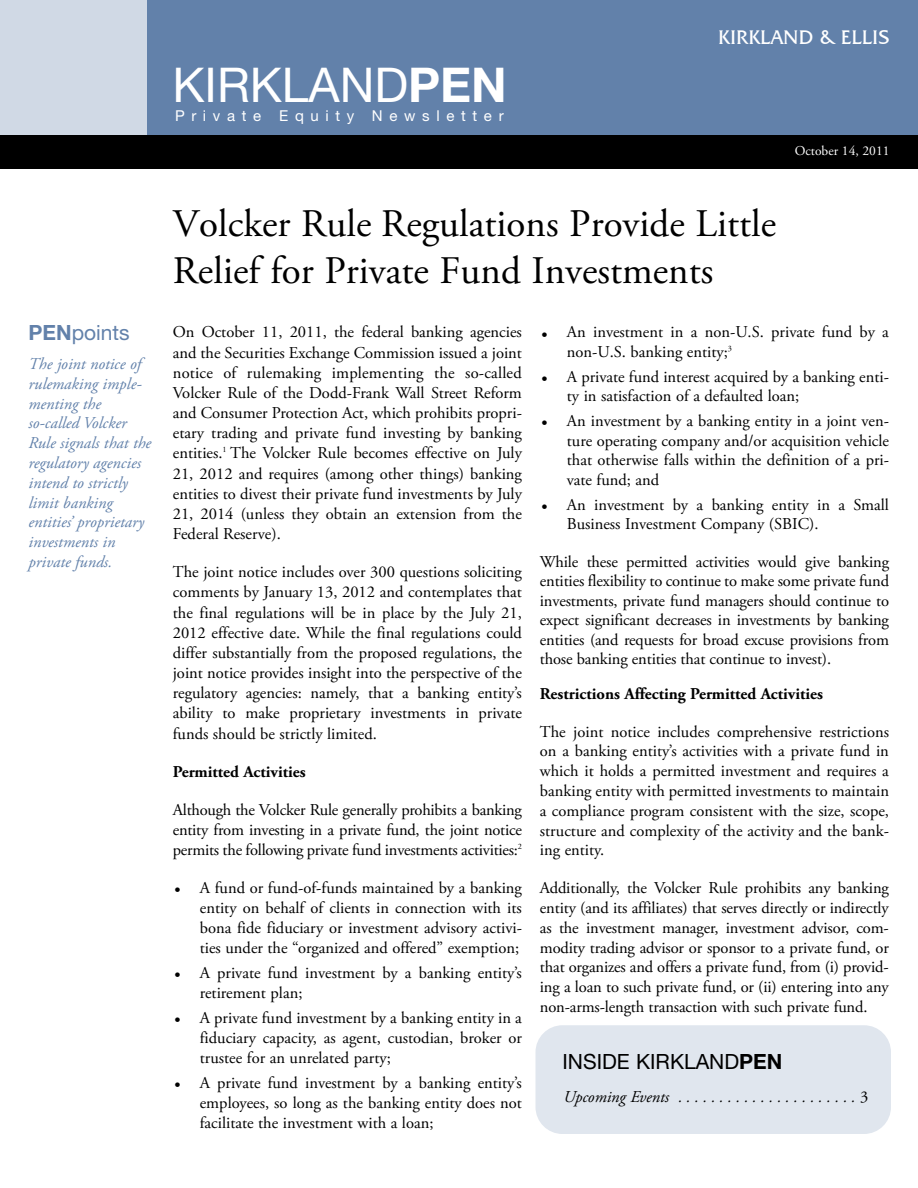
<style>
.page{position:relative;width:918px;height:1188px;background:#fff}
.page>*{position:absolute;margin:0;border:0;box-sizing:border-box;transform-origin:0 0}
.t1{font:48px "Helvetica Neue LT Std";color:#fff}
.t2{font:39px/46.8px "Adobe Garamond Pro";color:#000}
.t3{font:21px "Helvetica Neue LT Std";color:#000}
.t4{font:21px "Helvetica Neue LT Std";color:#6281aa}
.t5{font:20.25px "Friz Quadrata IT Cby BT";color:#fff}
.t6{font:16.5px/20.1px "Adobe Garamond Pro";color:#000;text-align:justify}
.t7{font:italic 16.5px/19.8px "Adobe Garamond Pro";color:#6281aa}
.t8{font:700 16.5px "Adobe Garamond Pro";color:#000}
.t9{font:italic 16.5px "Adobe Garamond Pro";color:#000}
.t10{font:15px "Helvetica Neue LT Std";letter-spacing:.445em;color:#fff}
.t11{font:13.5px "Adobe Garamond Pro";color:#fff}
.s1{font-weight:700}
.s2{font-style:normal}
</style>
<div class="page">
<div style="left:119px;top:0;width:799px;height:135px;background:#6281aa"></div>
<div style="left:0;top:0;width:146px;height:135px;background:#d0d9e5"></div>
<div style="left:0;top:135px;width:918px;height:34px;background:#000"></div>
<div style="left:536px;top:1025px;width:355px;height:109px;background:#e0e6ee;border-radius:27px"></div>
<h1 class="t1" style="left:173px;top:67px;width:336px">KIRKLAND<span class="s1">PEN</span></h1>
<p class="t10" style="left:175px;top:110px;width:330px">Private Equity Newsletter</p>
<p class="t5" style="left:718px;top:25px;width:173px">KIRKLAND &amp; ELLIS</p>
<p class="t11" style="left:795px;top:145px;width:96px">October 14, 2011</p>
<p class="t4" style="left:28px;top:325px;width:103px"><span class="s1">PEN</span>points</p>
<p class="t7" style="left:28px;top:355px;width:124px">The joint notice of rulemaking imple&shy;menting the so-called Volcker<br>Rule signals that the regulatory agencies intend to strictly limit banking entities’ proprietary investments in private funds.</p>
<h2 class="t2" style="left:173px;top:204px;width:605px">Volcker Rule Regulations Provide Little<br>Relief for Private Fund Investments</h2>
<p class="t6" style="left:173px;top:324px;width:351px">On October 11, 2011, the federal banking agencies and the Securities Exchange Commission issued a joint notice of rulemaking implementing the so-called Volcker Rule of the Dodd-Frank Wall Street Reform and Consumer Protection Act, which prohibits propri&shy;etary trading and private fund investing by banking entities.<sup>1</sup> The Volcker Rule becomes effective on July 21, 2012 and requires (among other things) banking entities to divest their private fund investments by July 21, 2014 (unless they obtain an extension from the Federal Reserve).</p>
<p class="t6" style="left:173px;top:563px;width:351px">The joint notice includes over 300 questions soliciting comments by January 13, 2012 and contemplates that the final regulations will be in place by the July 21, 2012 effective date. While the final regulations could differ substantially from the proposed regulations, the joint notice provides insight into the perspective of the regulatory agencies: namely, that a banking entity’s ability to make proprietary investments in private funds should be strictly limited.</p>
<p class="t8" style="left:173px;top:765px;width:134px">Permitted Activities</p>
<p class="t6" style="left:173px;top:801px;width:351px">Although the Volcker Rule g enerally prohibits a banking entity from investing in a private fund, the joint notice permits the following private fund investments activities:<sup>2</sup></p>
<p class="t6" style="left:200px;top:880px;width:324px;text-indent:-26px">• A fund or fund-of-funds maintained by a banking entity on behalf of clients in connection with its bona fide fiduciary or investment advisory activi&shy;ties under the “organized and offered” exemption;</p>
<p class="t6" style="left:200px;top:964px;width:324px;text-indent:-26px">• A private fund investment by a banking entity’s retirement plan;</p>
<p class="t6" style="left:200px;top:1010px;width:324px;text-indent:-26px">• A private fund investment by a banking entity in a fiduciary capacity, as agent, custodian, broker or trustee for an unrelated party;</p>
<p class="t6" style="left:200px;top:1075px;width:324px;text-indent:-26px">• A private fund investment by a banking entity’s employees, so long as the banking entity does not facilitate the investment with a loan;</p>
<p class="t6" style="left:567px;top:324px;width:324px;line-height:19.5px;text-indent:-26px">• An investment in a non-U.S. private fund by a non-U.S. banking entity;<sup>3</sup></p>
<p class="t6" style="left:567px;top:368px;width:324px;line-height:19.5px;text-indent:-26px">• A private fund interest acquired by a banking enti&shy;ty in satisfaction of a defaulted loan;</p>
<p class="t6" style="left:567px;top:413px;width:324px;line-height:19.5px;text-indent:-26px">• An investment by a banking entity in a joint ven&shy;ture operating company and/or acquisition vehicle that otherwise falls within the definition of a pri&shy;vate fund; and</p>
<p class="t6" style="left:567px;top:496px;width:324px;line-height:19.5px;text-indent:-26px">• An investment by a banking entity in a Small<br>Business Investment Company (SBIC).</p>
<p class="t6" style="left:540px;top:553px;width:351px;line-height:19.5px">While these permitted activities would give banking entities flexibility to continue to make some private fund investments, private fund managers should continue to expect significant decreases in investments by banking entities (and requests for broad excuse provisions from those banking entities that continue to invest).</p>
<p class="t8" style="left:540px;top:687px;width:285px">Restrictions Affecting Permitted Activities</p>
<p class="t6" style="left:540px;top:723px;width:351px">The joint notice includes comprehensive restrictions on a banking entity’s activities with a private fund in which it holds a permitted investment and requires a banking entity with permitted investments to maintain a compliance program consistent with the size, scope, structure and complexity of the activity and the bank&shy;ing entity.</p>
<p class="t6" style="left:540px;top:880px;width:350px">Additionally, the Volcker Rule prohibits any banking entity (and its affiliates) that serves directly or indirectly as the investment manager, investment advisor, com&shy;modity trading advisor or sponsor to a private fund, or that organizes and offers a private fund, from (i) provid&shy;ing a loan to such private fund, or (ii) entering into any non-arms-length transaction with such private fund.</p>
<p class="t3" style="left:562px;top:1054px;width:221px">INSIDE KIRKLAND<span class="s1">PEN</span></p>
<p class="t9" style="left:563px;top:1091px;width:307px">Upcoming Events . . . . . . . . . . . . . . . . . . . . . . <span class="s2">3</span></p>
</div>
